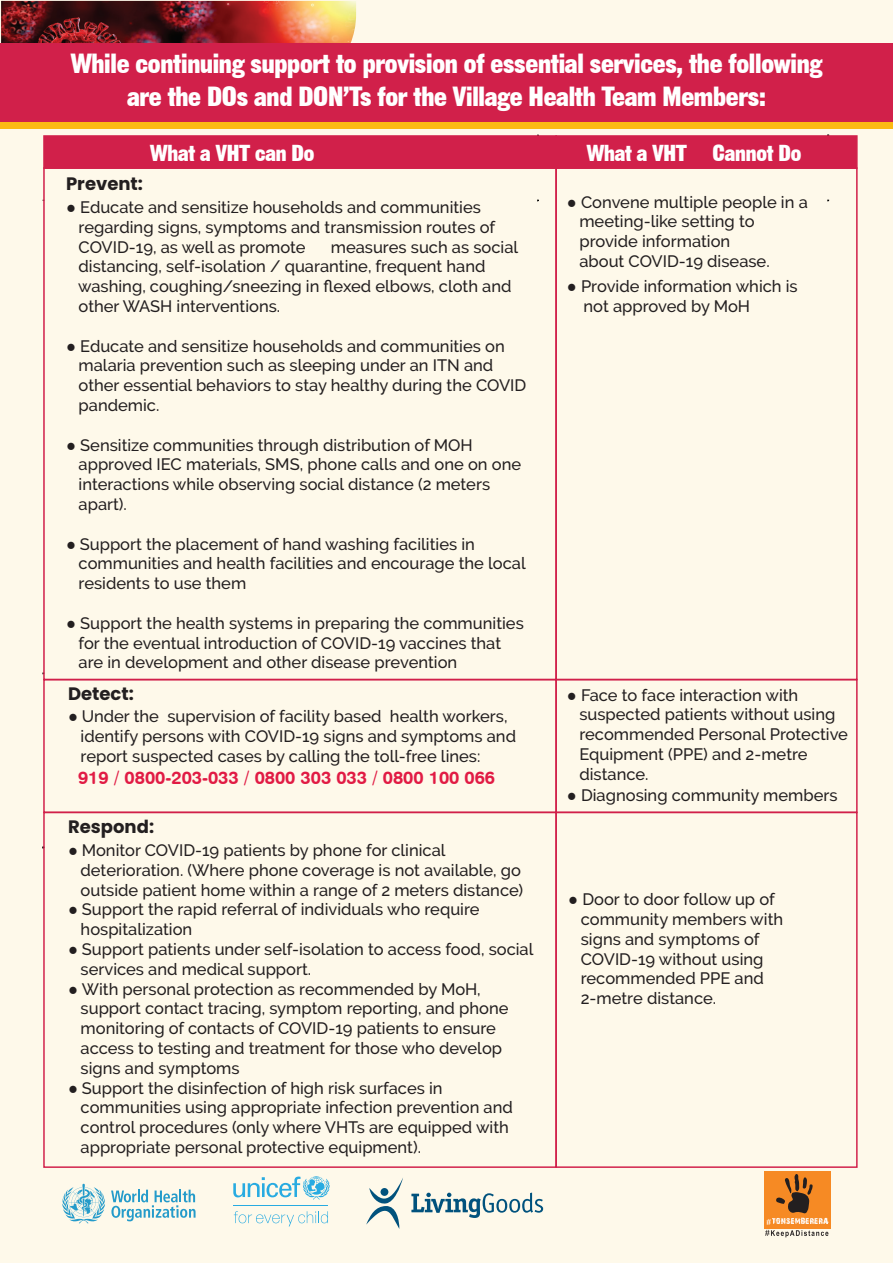
<style>
.page{position:relative;width:893px;height:1263px;background:#fef9ea}
.page>*{position:absolute;margin:0;border:0;box-sizing:border-box;transform-origin:0 0}
.t1{font:27px/32.4px "Gothic No 13 BT";letter-spacing:-.03em;color:#fff;text-align:center;scale:1.15 1}
.t2{font:22.5px "Gothic No 13 BT";letter-spacing:-.03em;color:#fff;scale:1.15 1}
.t3{font:18px "Swiss 721 BT Bold Rounded";color:#e11b44}
.t4{font:700 18px "Poppins";color:#231f20}
.t5{font:500 16.5px/19.8px "Raleway";color:#231f20}
.s1{font-family:"Calibri";font-weight:400}
</style>
<div class="page">
<img style="left:1px;top:1px;width:355px;height:43px">
<div style="left:0;top:50px;width:893px;height:78px;background:#fcba13"></div>
<div style="left:0;top:44px;width:893px;height:78px;background:#d1204a"></div>
<div style="left:555px;top:135px;width:303px;height:34px;background:#d1204a;border:2px solid #d1204a"></div>
<div style="left:43px;top:135px;width:514px;height:34px;background:#d1204a;border:2px solid #d1204a"></div>
<div style="left:555px;top:167px;width:303px;height:513px;border:2px solid #d1204a"></div>
<div style="left:555px;top:679px;width:303px;height:134px;border:1px solid #d1204a"></div>
<div style="left:43px;top:679px;width:514px;height:134px;border:1px solid #d1204a"></div>
<div style="left:764px;top:1171px;width:67px;height:57px;background:#f68a24"></div>
<svg style="left:765px;top:1174px;width:63px;height:63px"></svg>
<svg style="left:366px;top:1178px;width:37px;height:51px"></svg>
<svg style="left:411px;top:1192px;width:132px;height:26px"></svg>
<svg style="left:111px;top:1190px;width:85px;height:31px"></svg>
<svg style="left:62px;top:1184px;width:43px;height:39px"></svg>
<svg style="left:233px;top:1176px;width:97px;height:23px"></svg>
<svg style="left:234px;top:1211px;width:94px;height:15px"></svg>
<hr style="left:234px;top:1206px;width:94px;height:1px;background:#28abe1">
<h1 class="t1" style="left:70px;top:47px;width:656px">While continuing support to provision of essential services, the following are the DOs and DON’Ts for the Village Health Team Members:</h1>
<h2 class="t2" style="left:150px;top:139px;width:145px">What a VHT can Do</h2>
<h2 class="t2" style="left:586px;top:139px;width:189px">What a VHT Cannot Do</h2>
<p class="t4" style="left:66px;top:174px;width:78px">Prevent:</p>
<p class="t5" style="left:79px;top:197px;width:418px;text-indent:-13px"><span class="s1">●</span> Educate and sensitize households and communities regarding signs, symptoms and transmission routes of<br>COVID-19, as well as promote</p>
<p class="t5" style="left:78px;top:237px;width:442px;text-indent:253px">measures such as social distancing, self-isolation / quarantine, frequent hand washing, coughing/sneezing in flexed elbows, cloth and other WASH interventions.</p>
<p class="t5" style="left:79px;top:336px;width:449px;text-indent:-13px"><span class="s1">●</span> Educate and sensitize households and communities on malaria prevention such as sleeping under an ITN and other essential behaviors to stay healthy during the COVID pandemic.</p>
<p class="t5" style="left:79px;top:435px;width:444px;text-indent:-13px"><span class="s1">●</span> Sensitize communities through distribution of MOH approved IEC materials, SMS, phone calls and one on one interactions while observing social distance (2 meters apart).</p>
<p class="t5" style="left:79px;top:534px;width:449px;text-indent:-13px"><span class="s1">●</span> Support the placement of hand washing facilities in communities and health facilities and encourage the local residents to use them</p>
<p class="t5" style="left:79px;top:613px;width:447px;text-indent:-13px"><span class="s1">●</span> Support the health systems in preparing the communities for the eventual introduction of COVID-19 vaccines that are in development and other disease prevention</p>
<p class="t4" style="left:68px;top:683px;width:67px">Detect:</p>
<p class="t5" style="left:81px;top:707px;width:437px;text-indent:-13px"><span class="s1">●</span> Under the supervision of facility based health workers, identify persons with COVID-19 signs and symptoms and report suspected cases by calling the toll-free lines:</p>
<p class="t3" style="left:78px;top:766px;width:419px">919 / 0800-203-033 / 0800 303 033 / 0800 100 066</p>
<p class="t4" style="left:68px;top:817px;width:88px">Respond:</p>
<p class="t5" style="left:81px;top:840px;width:444px;text-indent:-13px"><span class="s1">●</span> Monitor COVID-19 patients by phone for clinical deterioration. (Where phone coverage is not available, go outside patient home within a range of 2 meters distance)</p>
<p class="t5" style="left:81px;top:900px;width:400px;text-indent:-13px"><span class="s1">●</span> Support the rapid referral of individuals who require hospitalization</p>
<p class="t5" style="left:81px;top:939px;width:454px;text-indent:-13px"><span class="s1">●</span> Support patients under self-isolation to access food, social services and medical support.</p>
<p class="t5" style="left:81px;top:979px;width:429px;text-indent:-13px"><span class="s1">●</span> With personal protection as recommended by MoH, support contact tracing, symptom reporting, and phone monitoring of contacts of COVID-19 patients to ensure access to testing and treatment for those who develop signs and symptoms</p>
<p class="t5" style="left:81px;top:1078px;width:434px;text-indent:-13px"><span class="s1">●</span> Support the disinfection of high risk surfaces in communities using appropriate infection prevention and control procedures (only where VHTs are equipped with appropriate personal protective equipment).</p>
<p class="t5" style="left:579px;top:192px;width:230px;text-indent:-13px"><span class="s1">●</span> Convene multiple people in a meeting-like setting to provide information<br>about COVID-19 disease.</p>
<p class="t5" style="left:584px;top:277px;width:216px;text-indent:-17px"><span class="s1">●</span> Provide information which is not approved by MoH</p>
<p class="t5" style="left:579px;top:685px;width:270px;text-indent:-13px"><span class="s1">●</span> Face to face interaction with suspected patients without using recommended Personal Protective<br>Equipment (PPE) and 2-metre distance.</p>
<p class="t5" style="left:567px;top:785px;width:272px"><span class="s1">●</span> Diagnosing community members</p>
<p class="t5" style="left:581px;top:889px;width:204px;text-indent:-13px"><span class="s1">●</span> Door to door follow up of community members with signs and symptoms of<br>COVID-19 without using recommended PPE and<br>2-metre distance.</p>
</div>
